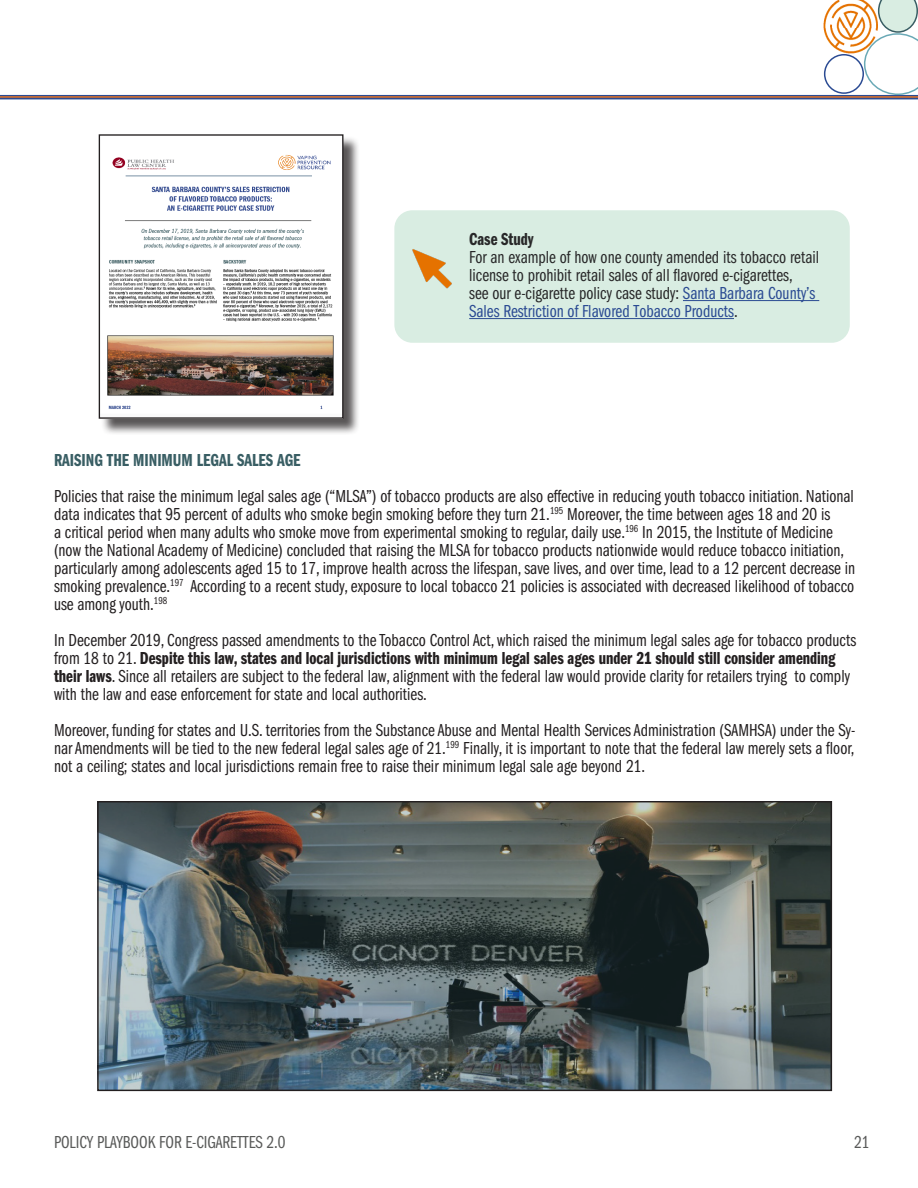
<style>
.page{position:relative;width:918px;height:1188px;background:#fff}
.page>*{position:absolute;margin:0;border:0;box-sizing:border-box;transform-origin:0 0}
.t1{font:18px/18px "Franklin Gothic LT Pro Bk Cm";color:#231f20}
.VPR_Paragraph_Callou{font:18px/18px "Franklin Gothic LT Pro Bk Cm";color:#282829}
.t2{font:18px "Franklin Gothic LT Pro Bk Cm";color:#595a59}
.VPR_Paragraph_Text{font:18px "Franklin Gothic LT Pro Dm Cm";color:#395e64}
.VPR_Paragraph_Callou-2{font:18px "Franklin Gothic LT Pro Dm Cm";color:#282829}
.s1{color:#2b4b93}
.s2{font-family:"Franklin Gothic LT Pro Dm Cm"}
</style>
<div class="page">
<hr style="left:0;top:95px;width:918px;height:4px;background:#2b4b93">
<hr style="left:0;top:96px;width:918px;height:2px;background:#e57325">
<img style="left:823px;top:0;width:41px;height:55px">
<svg style="left:864px;top:0;width:54px;height:95px"></svg>
<div style="left:824px;top:54px;width:40px;height:40px;border:2px solid #2b4b93;border-radius:50%"></div>
<img style="left:100px;top:804px;width:729px;height:284px">
<div style="left:97px;top:801px;width:735px;height:290px;border:2px solid #231f20"></div>
<div style="left:100px;top:136px;width:261px;height:300px;background:#231f20;opacity:.75"></div>
<img style="left:101px;top:136px;width:241px;height:281px">
<div style="left:99px;top:134px;width:245px;height:285px;border:1px solid #231f20"></div>
<div style="left:394px;top:210px;width:456px;height:133px;background:#d9ede2;border-radius:18px"></div>
<hr style="left:683px;top:300px;width:136px;height:1px;background:#2b4b93">
<hr style="left:469px;top:318px;width:265px;height:1px;background:#2b4b93">
<img style="left:394px;top:234px;width:58px;height:66px">
<p class="VPR_Paragraph_Callou-2" style="left:469px;top:229px;width:66px">Case Study</p>
<p class="VPR_Paragraph_Callou" style="left:469px;top:248px;width:351px">For an example of how one county amended its tobacco retail license to prohibit retail sales of all flavored e-cigarettes,<br>see our e-cigarette policy case study: <span class="s1">Santa Barbara County’s Sales Restriction of Flavored Tobacco Products</span>.</p>
<p class="VPR_Paragraph_Text" style="left:54px;top:450px;width:248px">RAISING THE MINIMUM LEGAL SALES AGE</p>
<p class="t1" style="left:54px;top:487px;width:803px">Policies that raise the minimum legal sales age (“MLSA”) of tobacco products are also effective in reducing youth tobacco initiation. National data indicates that 95 percent of adults who smoke begin smoking before they turn 21.<sup>195</sup> Moreover, the time between ages 18 and 20 is<br>a critical period when many adults who smoke move from experimental smoking to regular, daily use.<sup>196</sup> In 2015, the Institute of Medicine (now the National Academy of Medicine) concluded that raising the MLSA for tobacco products nationwide would reduce tobacco initiation, particularly among adolescents aged 15 to 17, improve health across the lifespan, save lives, and over time, lead to a 12 percent decrease in smoking prevalence.<sup>197</sup> According to a recent study, exposure to local tobacco 21 policies is associated with decreased likelihood of tobacco use among youth.<sup>198</sup></p>
<p class="t1" style="left:54px;top:631px;width:804px">In December 2019, Congress passed amendments to the Tobacco Control Act, which raised the minimum legal sales age for tobacco products from 18 to 21. <span class="s2">Despite this law, states and local jurisdictions with minimum legal sales ages under 21 should still consider amending their laws</span>. Since all retailers are subject to the federal law, alignment with the federal law would provide clarity for retailers trying to comply with the law and ease enforcement for state and local authorities.</p>
<p class="t1" style="left:54px;top:721px;width:803px;text-align:justify">Moreover, funding for states and U.S. territories from the Substance Abuse and Mental Health Services Administration (SAMHSA) under the Sy&shy;nar Amendments will be tied to the new federal legal sales age of 21.<sup>199</sup> Finally, it is important to note that the federal law merely sets a floor, not a ceiling; states and local jurisdictions remain free to raise their minimum legal sale age beyond 21.</p>
<p class="t2" style="left:54px;top:1132px;width:233px">POLICY PLAYBOOK FOR E-CIGARETTES 2.0</p>
<p class="t2" style="left:854px;top:1132px;width:17px">21</p>
</div>
